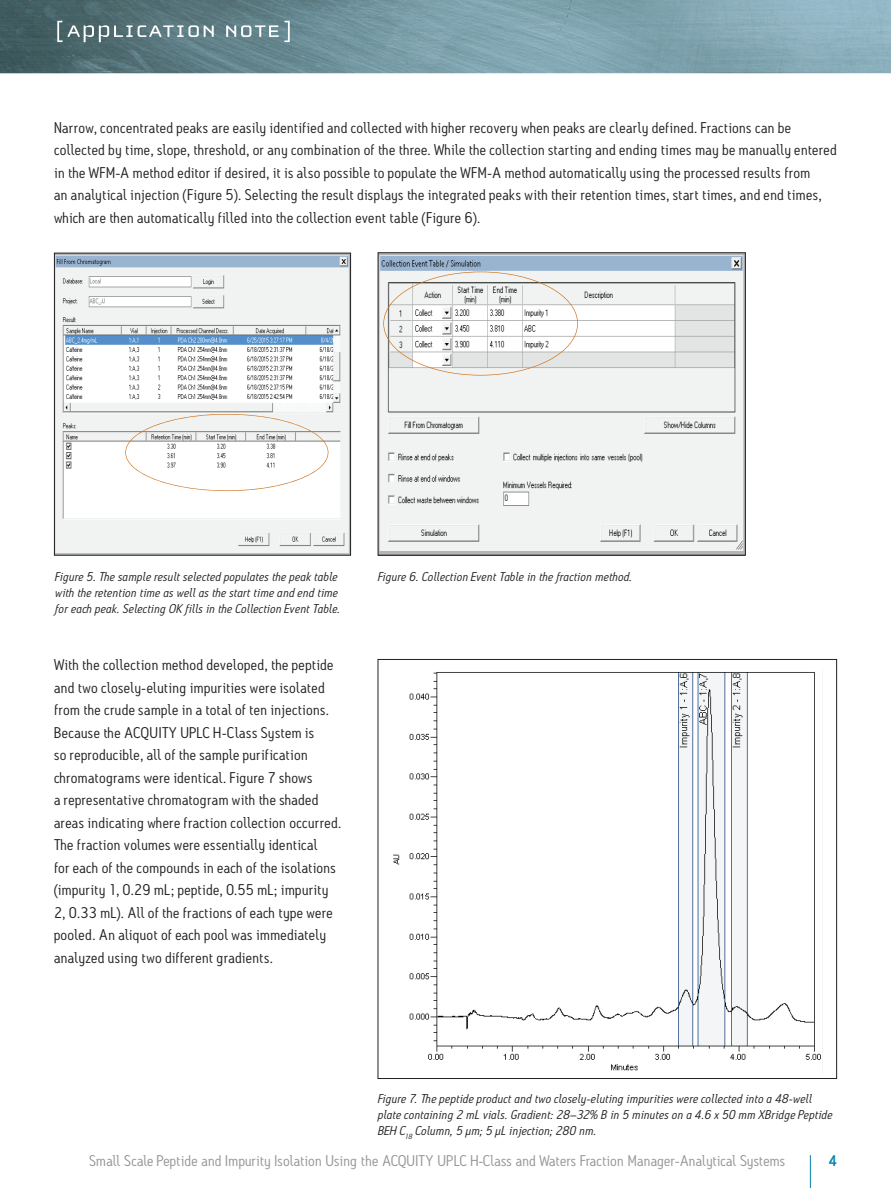
<style>
.page{position:relative;width:891px;height:1188px;background:#fff}
.page>*{position:absolute;margin:0;border:0;box-sizing:border-box;transform-origin:0 0}
.t1{font:15px/22.5px "Antitled OT";letter-spacing:.02em;color:#231f20;scale:1.05 1}
.t2{font:15px "Antitled OT";letter-spacing:.01em;color:#939598;scale:1.05 1}
.t3{font:500 15px "Antitled OT";color:#0083ad;scale:1.05 1}
.t4{font:italic 12.3px/15.8px "Antitled OT";letter-spacing:.015em;color:#231f20;scale:1.05 1}
</style>
<div class="page">
<hr style="left:810px;top:1155px;width:1px;height:33px;background:#0083ad">
<img style="left:0;top:0;width:891px;height:73px">
<svg style="left:57px;top:21px;width:157px;height:21px;background:#738b8f"></svg>
<svg style="left:226px;top:21px;width:64px;height:21px"></svg>
<img style="left:380px;top:254px;width:364px;height:300px">
<svg style="left:383px;top:272px;width:195px;height:104px"></svg>
<div style="left:378px;top:252px;width:368px;height:304px;border:1px solid #231f20"></div>
<img style="left:393px;top:669px;width:430px;height:405px">
<img style="left:56px;top:255px;width:293px;height:299px">
<svg style="left:125px;top:414px;width:203px;height:77px"></svg>
<div style="left:54px;top:253px;width:297px;height:303px;border:1px solid #231f20"></div>
<p class="t1" style="left:54px;top:116px;width:747px">Narrow, concentrated peaks are easily identified and collected with higher recovery when peaks are clearly defined. Fractions can be collected by time, slope, threshold, or any combination of the three. While the collection starting and ending times may be manually entered in the WFM-A method editor if desired, it is also possible to populate the WFM-A method automatically using the processed results from<br>an analytical injection (Figure 5). Selecting the result displays the integrated peaks with their retention times, start times, and end times, which are then automatically filled into the collection event table (Figure 6).</p>
<p class="t4" style="left:55px;top:569px;width:273px">Figure 5. The sample result selected populates the peak table with the retention time as well as the start time and end time for each peak. Selecting OK fills in the Collection Event Table.</p>
<p class="t1" style="left:54px;top:654px;width:275px">With the collection method developed, the peptide and two closely-eluting impurities were isolated from the crude sample in a total of ten injections.<br>Because the ACQUITY UPLC H-Class System is<br>so reproducible, all of the sample purification chromatograms were identical. Figure 7 shows<br>a representative chromatogram with the shaded areas indicating where fraction collection occurred.<br>The fraction volumes were essentially identical<br>for each of the compounds in each of the isolations (impurity 1, 0.29 mL; peptide, 0.55 mL; impurity 2, 0.33 mL). All of the fractions of each type were pooled. An aliquot of each pool was immediately analyzed using two different gradients.</p>
<p class="t4" style="left:378px;top:569px;width:244px">Figure 6. Collection Event Table in the fraction method.</p>
<p class="t4" style="left:378px;top:1091px;width:434px">Figure 7. The peptide product and two closely-eluting impurities were collected into a 48-well plate containing 2 mL vials. Gradient: 28–32% B in 5 minutes on a 4.6 x 50 mm XBridge Peptide<br>BEH C<sub>18</sub> Column, 5 µm; 5 µL injection; 280 nm.</p>
<p class="t2" style="left:89px;top:1151px;width:664px">Small Scale Peptide and Impurity Isolation Using the ACQUITY UPLC H-Class and Waters Fraction Manager-Analytical Systems</p>
<p class="t3" style="left:829px;top:1151px;width:10px">4</p>
</div>
